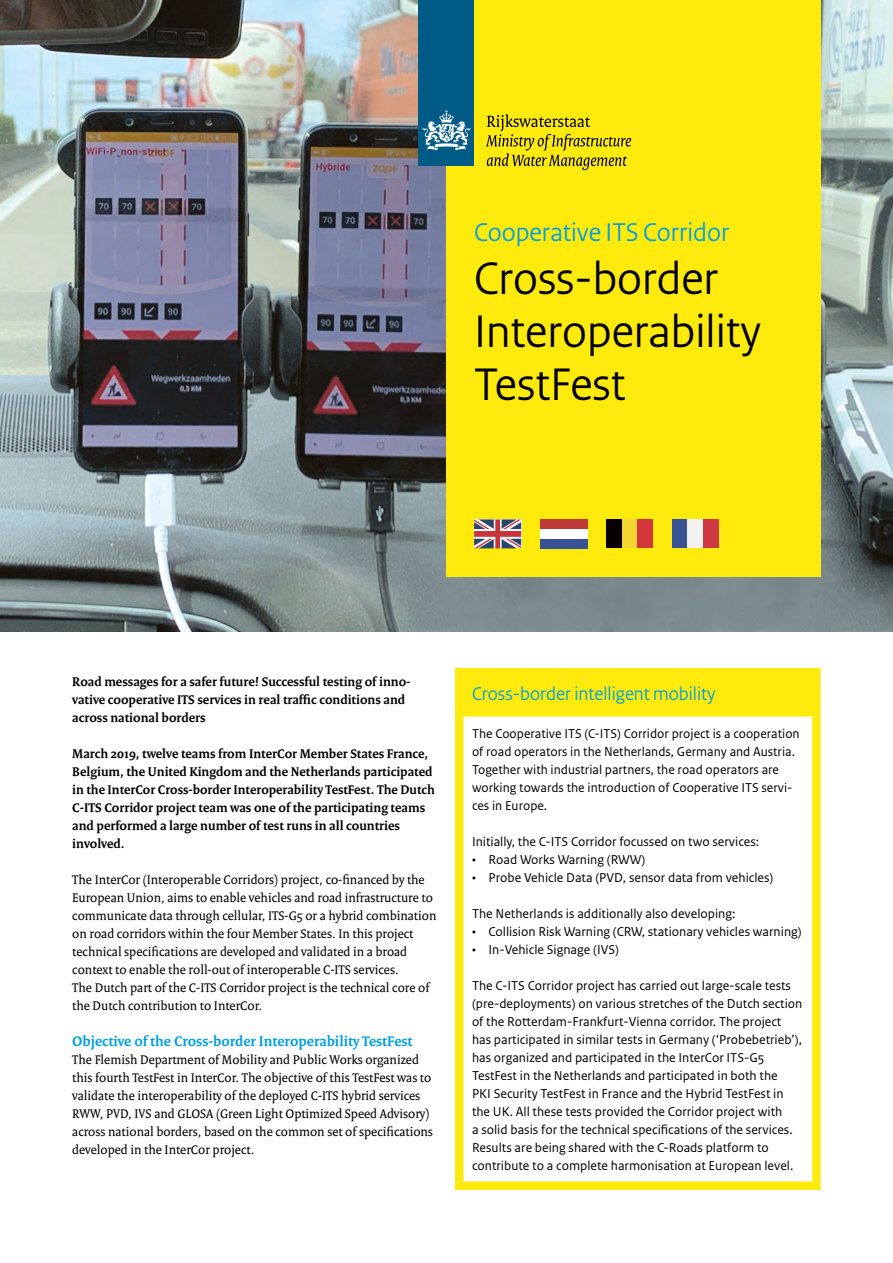
<style>
.page{position:relative;width:893px;height:1263px;background:#fff}
.page>*{position:absolute;margin:0;border:0;box-sizing:border-box;transform-origin:0 0}
._02_RO_Titel_Voorkan{font:48px/52.8px "Rijksoverheid Sans Heading";color:#000}
._01_RO_Chapeau{font:27px "Rijksoverheid Sans Heading";color:#009ede}
._20_RO_Kader_Kop_Cya{font:19.5px "Rijksoverheid Sans Heading";color:#009ede}
._05_RO_Alineakop{font:700 15px "Rijksoverheid Serif";color:#009ede}
._24_RO_Kader_Broodte{font:13.5px/18px "Rijksoverheid Sans Text";color:#000}
._10_RO_Broodtekst{font:13.5px/18px "Rijksoverheid Serif";color:#000}
._09_RO_Inleiding{font:700 13.5px/18px "Rijksoverheid Serif";color:#000}
</style>
<div class="page">
<img style="left:0;top:0;width:893px;height:631px">
<div style="left:446px;top:0;width:375px;height:576px;background:#ffea0e"></div>
<div style="left:459px;top:672px;width:357px;height:40px;background:#ffea0e"></div>
<div style="left:455px;top:668px;width:366px;height:8px;background:#ffea0e"></div>
<div style="left:455px;top:676px;width:8px;height:32px;background:#ffea0e"></div>
<div style="left:812px;top:676px;width:9px;height:32px;background:#ffea0e"></div>
<div style="left:455px;top:708px;width:366px;height:8px;background:#ffea0e"></div>
<div style="left:455px;top:716px;width:8px;height:465px;background:#ffea0e"></div>
<div style="left:812px;top:716px;width:9px;height:465px;background:#ffea0e"></div>
<div style="left:455px;top:1181px;width:366px;height:9px;background:#ffea0e"></div>
<div style="left:419px;top:0;width:55px;height:166px;background:#005a86"></div>
<svg style="left:423px;top:110px;width:47px;height:40px"></svg>
<svg style="left:486px;top:114px;width:145px;height:56px"></svg>
<div style="left:540px;top:519px;width:47px;height:10px;background:#be3937"></div>
<div style="left:540px;top:539px;width:47px;height:9px;background:#395296"></div>
<div style="left:540px;top:529px;width:47px;height:10px;background:#fff"></div>
<div style="left:672px;top:519px;width:15px;height:29px;background:#395296"></div>
<div style="left:687px;top:519px;width:16px;height:29px;background:#f3f2f0"></div>
<div style="left:703px;top:519px;width:16px;height:29px;background:#cf3943"></div>
<svg style="left:474px;top:519px;width:47px;height:29px"></svg>
<div style="left:606px;top:519px;width:16px;height:29px;background:#060100"></div>
<div style="left:622px;top:519px;width:15px;height:29px;background:#f3d62f"></div>
<div style="left:637px;top:519px;width:16px;height:29px;background:#d43739"></div>
<p class="_01_RO_Chapeau" style="left:474px;top:217px;width:257px">Cooperative ITS Corridor</p>
<p class="_02_RO_Titel_Voorkan" style="left:474px;top:253px;width:288px">Cross-border<br>Interoperability<br>TestFest</p>
<p class="_09_RO_Inleiding" style="left:72px;top:672px;width:340px">Road messages for a safer future! Successful testing of inno&shy;vative cooperative ITS services in real traffic conditions and across national borders</p>
<p class="_09_RO_Inleiding" style="left:72px;top:744px;width:364px">March 2019, twelve teams from InterCor Member States France, Belgium, the United Kingdom and the Netherlands participated in the InterCor Cross-border Interoperability TestFest. The Dutch C-ITS Corridor project team was one of the participating teams and performed a large number of test runs in all countries involved.</p>
<p class="_10_RO_Broodtekst" style="left:72px;top:870px;width:366px">The InterCor (Interoperable Corridors) project, co-financed by the European Union, aims to enable vehicles and road infrastructure to communicate data through cellular, ITS-G5 or a hybrid combination on road corridors within the four Member States. In this project technical specifications are developed and validated in a broad context to enable the roll-out of interoperable C-ITS services.<br>The Dutch part of the C-ITS Corridor project is the technical core of the Dutch contribution to InterCor.</p>
<p class="_05_RO_Alineakop" style="left:72px;top:1032px;width:342px">Objective of the Cross-border Interoperability TestFest</p>
<p class="_10_RO_Broodtekst" style="left:72px;top:1050px;width:362px">The Flemish Department of Mobility and Public Works organized this fourth TestFest in InterCor. The objective of this TestFest was to validate the interoperability of the deployed C-ITS hybrid services RWW, PVD, IVS and GLOSA (Green Light Optimized Speed Advisory) across national borders, based on the common set of specifications developed in the InterCor project.</p>
<p class="_20_RO_Kader_Kop_Cya" style="left:472px;top:682px;width:245px">Cross-border intelligent mobility</p>
<p class="_24_RO_Kader_Broodte" style="left:472px;top:725px;width:329px">The Cooperative ITS (C-ITS) Corridor project is a cooperation of road operators in the Netherlands, Germany and Austria.<br>Together with industrial partners, the road operators are working towards the introduction of Cooperative ITS servi&shy;ces in Europe.</p>
<p class="_24_RO_Kader_Broodte" style="left:472px;top:833px;width:289px">Initially, the C-ITS Corridor focussed on two services:</p>
<p class="_24_RO_Kader_Broodte" style="left:472px;top:851px;width:175px">• Road Works Warning (RWW)</p>
<p class="_24_RO_Kader_Broodte" style="left:472px;top:869px;width:303px">• Probe Vehicle Data (PVD, sensor data from vehicles)</p>
<p class="_24_RO_Kader_Broodte" style="left:472px;top:905px;width:265px">The Netherlands is additionally also developing:</p>
<p class="_24_RO_Kader_Broodte" style="left:472px;top:923px;width:331px">• Collision Risk Warning (CRW, stationary vehicles warning)</p>
<p class="_24_RO_Kader_Broodte" style="left:472px;top:941px;width:148px">• In-Vehicle Signage (IVS)</p>
<p class="_24_RO_Kader_Broodte" style="left:472px;top:977px;width:332px">The C-ITS Corridor project has carried out large-scale tests (pre-deployments) on various stretches of the Dutch section of the Rotterdam-Frankfurt-Vienna corridor. The project has participated in similar tests in Germany (‘Probebetrieb’), has organized and participated in the InterCor ITS-G5<br>TestFest in the Netherlands and participated in both the<br>PKI Security TestFest in France and the Hybrid TestFest in the UK. All these tests provided the Corridor project with<br>a solid basis for the technical specifications of the services.<br>Results are being shared with the C-Roads platform to contribute to a complete harmonisation at European level.</p>
</div>
